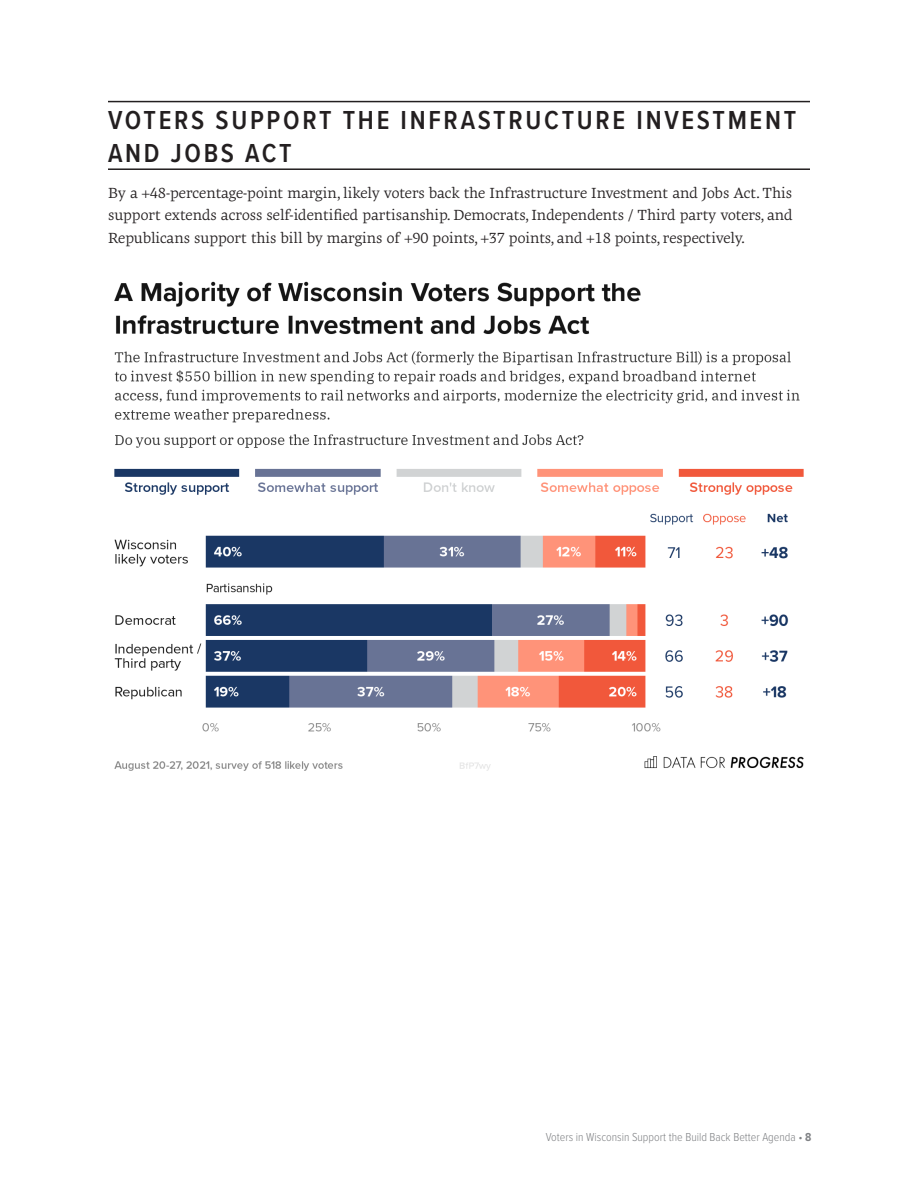
<style>
.page{position:relative;width:918px;height:1188px;background:#fff}
.page>*{position:absolute;margin:0;border:0;box-sizing:border-box;transform-origin:0 0}
.header_1{font:600 27px/32.4px "Proxima Nova Cond";letter-spacing:.1em;color:#231f20}
.body_copy{font:15px/22.5px "Geneo Std";color:#231f20;text-align:justify}
.t1{font:300 12px "Proxima Nova Cond";color:#808285}
.s1{font-weight:700}
</style>
<div class="page">
<hr style="left:108px;top:101px;width:702px;height:1px;background:#231f20">
<hr style="left:108px;top:168px;width:702px;height:2px;background:#231f20">
<img style="left:114px;top:281px;width:690px;height:490px">
<p class="header_1" style="left:108px;top:103px;width:690px">VOTERS SUPPORT THE INFRASTRUCTURE INVESTMENT<br>AND JOBS ACT</p>
<p class="body_copy" style="left:108px;top:181px;width:686px">By a +48-percentage-point margin, likely voters back the Infrastructure Investment and Jobs Act. This support extends across self-identified partisanship. Democrats, Independents / Third party voters, and Republicans support this bill by margins of +90 points, +37 points, and +18 points, respectively.</p>
<p class="t1" style="left:546px;top:1128px;width:267px">Voters in Wisconsin Support the Build Back Better Agenda • <span class="s1">8</span></p>
</div>
